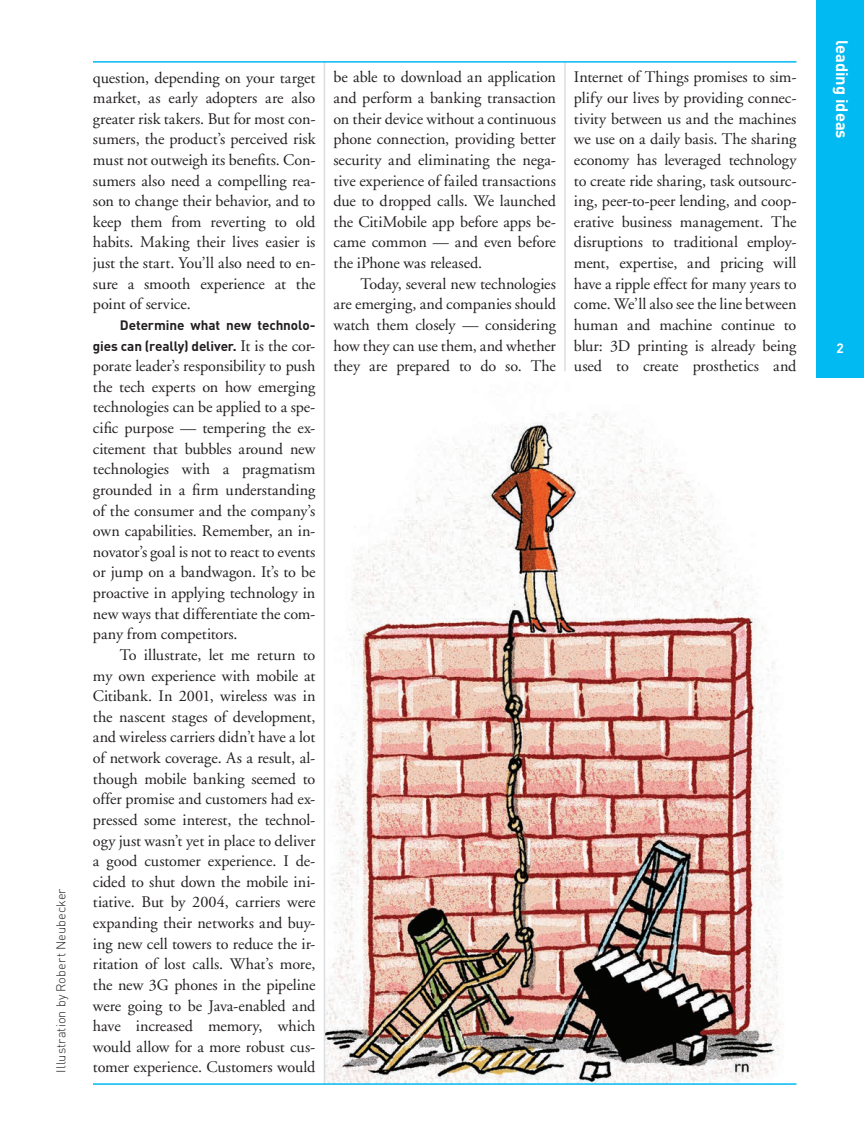
<style>
.page{position:relative;width:864px;height:1134px;background:#fff}
.page>*{position:absolute;margin:0;border:0;box-sizing:border-box;transform-origin:0 0}
.t1{font:700 16.5px "DIN";color:#fff}
.t2{font:16.2px/20.5px "Adobe Garamond";letter-spacing:-.005em;color:#231f20;text-align:justify}
.t3{font:700 13.5px/20.7px "DIN";letter-spacing:-.01em;color:#231f20;text-align:right}
.t4{font:700 13.5px "DIN";color:#fff}
.t5{font:300 12.75px "DIN";color:#231f20}
.s1{font-family:"Adobe Garamond";font-weight:400;font-size:16.2px}
</style>
<div class="page">
<img style="left:325px;top:413px;width:456px;height:670px">
<hr style="left:324px;top:62px;width:1px;height:1022px;background:#dcdddf">
<hr style="left:564px;top:62px;width:2px;height:309px;background:#dcdddf">
<hr style="left:93px;top:1083px;width:704px;height:2px;background:#00baf1">
<hr style="left:93px;top:61px;width:703px;height:2px;background:#00baf1">
<div style="left:817px;top:0;width:47px;height:378px;background:#00baf1"></div>
<p class="t5" style="left:53px;top:1072px;width:185px;rotate:-90deg">Illustration by Robert Neubecker</p>
<p class="t2" style="left:93px;top:68px;width:224px">question, depending on your target market, as early adopters are also greater risk takers. But for most con&shy;sumers, the product’s perceived risk must not outweigh its benefits. Con&shy;sumers also need a compelling rea&shy;son to change their behavior, and to keep them from reverting to old habits. Making their lives easier is just the start. You’ll also need to en&shy;sure a smooth experience at the point of service.</p>
<p class="t3" style="left:93px;top:314px;width:224px">Determine what new technolo&shy;gies can (really) deliver. <span class="s1">It is the cor-</span></p>
<p class="t2" style="left:93px;top:356px;width:224px">porate leader’s responsibility to push the tech experts on how emerging technologies can be applied to a spe&shy;cific purpose — tempering the ex&shy;citement that bubbles around new technologies with a pragmatism grounded in a firm understanding of the consumer and the company’s own capabilities. Remember, an in&shy;novator’s goal is not to react to events or jump on a bandwagon. It’s to be proactive in applying technology in new ways that differentiate the com&shy;pany from competitors.</p>
<p class="t2" style="left:93px;top:645px;width:224px;text-indent:27px">To illustrate, let me return to my own experience with mobile at Citibank. In 2001, wireless was in the nascent stages of development, and wireless carriers didn’t have a lot of network coverage. As a result, al&shy;though mobile banking seemed to offer promise and customers had ex&shy;pressed some interest, the technol&shy;ogy just wasn’t yet in place to deliver a good customer experience. I de&shy;cided to shut down the mobile ini&shy;tiative. But by 2004, carriers were expanding their networks and buy&shy;ing new cell towers to reduce the ir&shy;ritation of lost calls. What’s more, the new 3G phones in the pipeline were going to be Java-enabled and have increased memory, which would allow for a more robust cus&shy;tomer experience. Customers would</p>
<p class="t2" style="left:333px;top:67px;width:224px">be able to download an application and perform a banking transaction on their device without a continuous phone connection, providing better security and eliminating the nega&shy;tive experience of failed transactions due to dropped calls. We launched the CitiMobile app before apps be&shy;came common — and even before the iPhone was released.</p>
<p class="t2" style="left:333px;top:274px;width:224px;text-indent:27px">Today, several new technologies are emerging, and companies should watch them closely — considering how they can use them, and whether they are prepared to do so. The</p>
<p class="t2" style="left:574px;top:67px;width:224px">Internet of Things promises to sim&shy;plify our lives by providing connec&shy;tivity between us and the machines we use on a daily basis. The sharing economy has leveraged technology to create ride sharing, task outsourc&shy;ing, peer-to-peer lending, and coop&shy;erative business management. The disruptions to traditional employ&shy;ment, expertise, and pricing will have a ripple effect for many years to come. We’ll also see the line between human and machine continue to blur: 3D printing is already being used to create prosthetics and</p>
<p class="t1" style="left:853px;top:40px;width:100px;rotate:90deg">leading ideas</p>
<p class="t4" style="left:836px;top:339px;width:9px">2</p>
</div>
